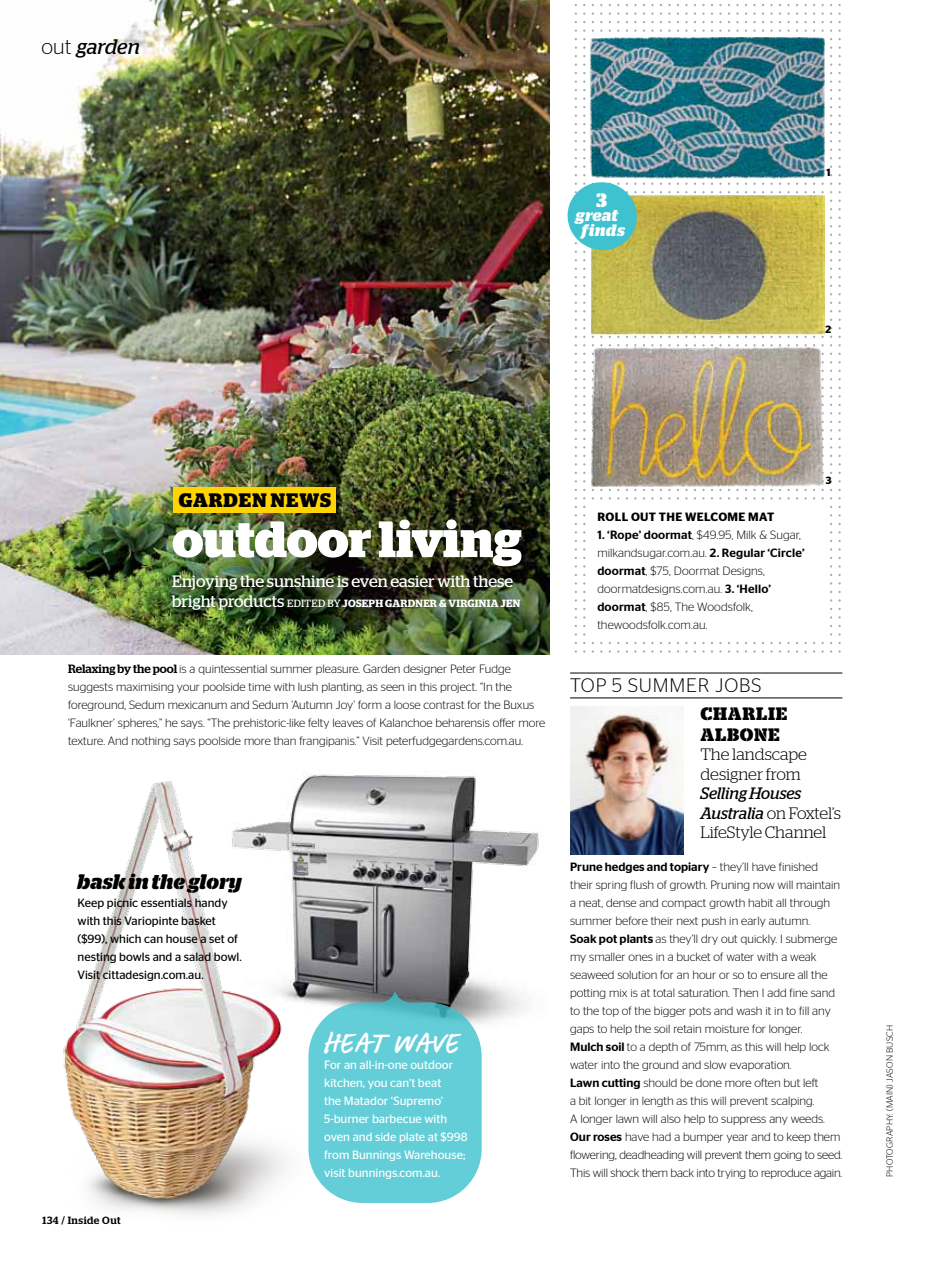
<style>
.page{position:relative;width:936px;height:1263px;background:#fff}
.page>*{position:absolute;margin:0;border:0;box-sizing:border-box;transform-origin:0 0}
.t1{font:700 51px "Stag";letter-spacing:-.005em;color:#fff}
.t2{font:27px "Signature";letter-spacing:-.035em;color:#fff}
.t3{font:italic 700 21px "Stag Stencil";letter-spacing:-.005em;color:#000}
.t4{font:italic 21px "Stag";letter-spacing:.005em;color:#000}
.t5{font:300 19.5px "Stag Sans";letter-spacing:.045em;color:#000}
.t6{font:700 19.5px "Stag";letter-spacing:.05em;color:#000}
.t7{font:700 19.5px "Stag Stencil";color:#fff}
.t8{font:700 18px/21px "Stag Stencil";letter-spacing:.04em;color:#000}
.t9{font:300 16.5px/19.5px "Stag";letter-spacing:-.005em;color:#000}
.t10{font:16.5px "Stag";color:#fff}
.t11{font:italic 700 16.5px/15px "Stag Stencil";letter-spacing:.02em;color:#fff;text-align:center}
.t12{font:300 12px/18px "Stag Sans";color:#000}
.t13{font:12px/18px "Stag Sans";color:#fff}
.t14{font:12px/18px "Stag Sans";color:#000}
.t15{font:600 12px "Stag Sans";letter-spacing:.03em;color:#000}
.t16{font:600 10.5px "Stag";letter-spacing:.03em;color:#fff}
.t17{font:500 10.5px "Stag";letter-spacing:.05em;color:#000}
.t18{font:600 10.5px "Stag Sans";color:#000}
.t19{font:300 9px "Stag Sans";letter-spacing:.02em;color:#000}
.s1{font-family:"Stag Sans";font-weight:300;font-style:normal}
.s2{font-weight:400;font-size:16.5px}
.s3{font-weight:400}
.s4{font-family:"Stag";font-weight:500}
.s5{font-weight:500}
.s6{font-weight:400;font-style:italic}
</style>
<div class="page">
<img style="left:0;top:0;width:550px;height:655px">
<img style="left:570px;top:706px;width:113px;height:148px">
<hr style="left:570px;top:673px;width:272px;height:1px;background:#000">
<hr style="left:570px;top:698px;width:272px;height:1px;background:#000">
<div style="left:173px;top:487px;width:163px;height:25px;background:#ffd400"></div>
<img style="left:590px;top:38px;width:234px;height:141px">
<img style="left:591px;top:195px;width:233px;height:140px">
<img style="left:590px;top:347px;width:234px;height:140px">
<svg style="left:567px;top:174px;width:74px;height:87px"></svg>
<img style="left:299px;top:774px;width:240px;height:250px">
<img style="left:63px;top:781px;width:308px;height:434px">
<svg style="left:308px;top:991px;width:173px;height:212px;background:#6dcbd3"></svg>
<h3 class="t4" style="left:41px;top:34px;width:100px"><span class="s1">out</span> garden</h3>
<h3 class="t7" style="left:596px;top:189px;width:13px">3</h3>
<h3 class="t11" style="left:575px;top:208px;width:51px">great finds</h3>
<p class="t18" style="left:826px;top:166px;width:6px">1</p>
<p class="t18" style="left:825px;top:324px;width:7px">2</p>
<h3 class="t6" style="left:179px;top:488px;width:154px">GARDEN NEWS</h3>
<h1 class="t1" style="left:172px;top:509px;width:351px">OUTDOOR LIVING</h1>
<h3 class="t10" style="left:172px;top:572px;width:342px">Enjoying the sunshine is even easier with these</h3>
<p class="t16" style="left:172px;top:597px;width:342px"><span class="s2">bright products</span> <span class="s3">edited by</span> JOSEPH GARDNER &amp; VIRGINIA JEN</p>
<p class="t12" style="left:68px;top:659px;width:479px"><span class="s4">Relaxing by the pool</span> is a quintessential summer pleasure. Garden designer Peter Fudge suggests maximising your poolside time with lush planting, as seen in this project. “In the foreground, Sedum mexicanum and Sedum ‘Autumn Joy’ form a loose contrast for the Buxus ‘Faulkner’ spheres,” he says. “The prehistoric-like felty leaves of Kalanchoe beharensis offer more texture. And nothing says poolside more than frangipanis.” Visit peterfudgegardens.com.au.</p>
<h3 class="t3" style="left:78px;top:869px;width:166px">bask in the glory</h3>
<p class="t14" style="left:78px;top:893px;width:166px">Keep picnic essentials handy with this Variopinte basket ($99), which can house a set of nesting bowls and a salad bowl.<br>Visit cittadesign.com.au.</p>
<p class="t17" style="left:43px;top:1214px;width:80px">134 / Inside Out</p>
<h2 class="t2" style="left:324px;top:1026px;width:138px">heat wave</h2>
<p class="t13" style="left:324px;top:1055px;width:145px">For an all-in-one outdoor kitchen, you can’t beat<br>the Matador ‘Supremo’<br>5-burner barbecue with oven and side plate at $998 from Bunnings Warehouse; visit bunnings.com.au.</p>
<p class="t15" style="left:597px;top:510px;width:178px">ROLL OUT THE WELCOME MAT</p>
<p class="t12" style="left:597px;top:526px;width:209px"><span class="s5">1. ‘Rope’ doormat</span>, $49.95, M ilk &amp; Sugar, milkandsugar.com.au. <span class="s5">2. Regular ‘Circle’ doormat</span>, $75, Doormat Designs, doormatdesigns.com.au. <span class="s5">3. ‘Hello’ doormat</span>, $85, The Woodsfolk, thewoodsfolk.com.au.</p>
<h3 class="t5" style="left:570px;top:675px;width:193px">top 5 summer jobs</h3>
<p class="t18" style="left:825px;top:474px;width:7px">3</p>
<h3 class="t8" style="left:700px;top:703px;width:88px">CHARLIE<br>ALBONE</h3>
<h3 class="t9" style="left:700px;top:745px;width:108px">The landscape designer from</h3>
<h3 class="t9" style="left:700px;top:784px;width:142px"><span class="s6">Selling Houses<br>Australia</span> on Foxtel’s<br>LifeStyle Channel</h3>
<p class="t12" style="left:570px;top:857px;width:274px"><span class="s5">Prune hedges and topiary</span> – they’ll have finished their spring flush of growth. Pruning now will maintain a neat, dense and compact growth habit all through summer before their next push in early autumn.<br><span class="s5">Soak pot plants</span> as they’ll dry out quickly. I submerge my smaller ones in a bucket of water with a weak seaweed solution for an hour or so to ensure all the potting mix is at total saturation. Then I add fine sand to the top of the bigger pots and wash it in to fill any gaps to help the soil retain moisture for longer.<br><span class="s5">Mulch soil</span> to a depth of 75mm, as this will help lock water into the ground and slow evaporation.<br><span class="s5">Lawn cutting</span> should be done more often but left<br>a bit longer in length as this will prevent scalping.<br>A longer lawn will also help to suppress any weeds.<br><span class="s5">Our roses</span> have had a bumper year and to keep them flowering, deadheading will prevent them going to seed.<br>This will shock them back into trying to reproduce again.</p>
<p class="t19" style="left:884px;top:1177px;width:154px;rotate:-90deg">Photography: (MAIN) jason Busch</p>
</div>
